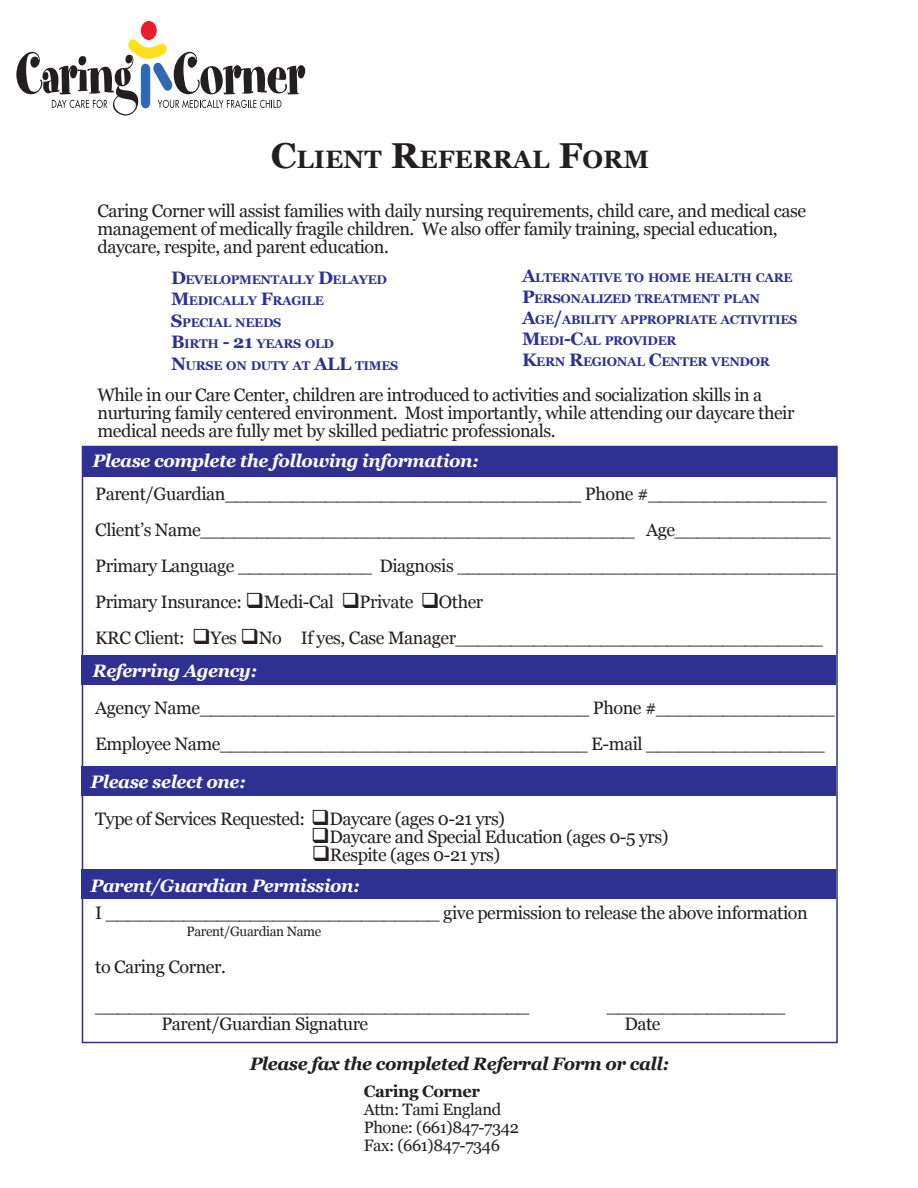
<style>
.page{position:relative;width:918px;height:1188px;background:#fff}
.page>*{position:absolute;margin:0;border:0;box-sizing:border-box;transform-origin:0 0}
.t1{font:700 25.2px "Georgia";color:#231f20}
.t2{font:18px/36px "Georgia";letter-spacing:-.025em;color:#231f20}
.t3{font:italic 700 18px "Georgia";letter-spacing:-.025em;color:#fff}
.t4{font:italic 700 18px "Georgia";letter-spacing:-.025em;color:#231f20}
.t5{font:16.5px/18px "Georgia";letter-spacing:-.025em;color:#231f20}
.t6{font:700 16.5px "Georgia";letter-spacing:-.025em;color:#231f20}
.t7{font:13.5px "Georgia";letter-spacing:-.025em;color:#231f20}
.t8{font:700 12.6px/21.6px "Georgia";letter-spacing:-.025em;color:#2e3092}
.s1{font-size:36px}
.s2{font-size:18px}
.s3{font-weight:700;font-style:italic;color:#fff}
</style>
<div class="page">
<div style="left:141px;top:22px;width:15px;height:17px;background:#ee1b2c;border-radius:50%"></div>
<div style="left:141px;top:21px;width:16px;height:19px;border:1px solid #ee1b2c;border-radius:50%"></div>
<svg style="left:16px;top:29px;width:289px;height:87px"></svg>
<div style="left:82px;top:447px;width:755px;height:30px;background:#2e3092"></div>
<div style="left:82px;top:655px;width:754px;height:29px;background:#2e3092"></div>
<div style="left:82px;top:766px;width:754px;height:30px;background:#2e3092"></div>
<div style="left:82px;top:870px;width:754px;height:29px;background:#2e3092"></div>
<h1 class="t1" style="left:271px;top:145px;width:380px"><span class="s1">C</span>LIENT <span class="s1">R</span>EFERRAL <span class="s1">F</span>ORM</h1>
<p class="t2" style="left:98px;top:202px;width:710px;line-height:18px">Caring Corner will assist families with daily nursing requirements, child care, and medical case management of medically fragile children. We also offer family training, special education, daycare, respite, and parent education.</p>
<p class="t8" style="left:522px;top:267px;width:277px;line-height:21px"><span class="s2">A</span>LTERNATIVE TO HOME HEALTH CARE<br><span class="s2">P</span>ERSONALIZED TREATMENT PLAN<br><span class="s2">A</span>GE<span class="s2">/</span>ABILITY APPROPRIATE ACTIVITIES<br><span class="s2">M</span>EDI<span class="s2">-C</span>AL PROVIDER<br><span class="s2">K</span>ERN <span class="s2">R</span>EGIONAL <span class="s2">C</span>ENTER VENDOR</p>
<p class="t2" style="left:98px;top:385px;width:698px;line-height:18px">While in our Care Center, children are introduced to activities and socialization skills in a nurturing family centered environment. Most importantly, while attending our daycare their medical needs are fully met by skilled pediatric professionals.</p>
<p class="t8" style="left:171px;top:268px;width:229px"><span class="s2">D</span>EVELOPMENTALLY <span class="s2">D</span>ELAYED<br><span class="s2">M</span>EDICALLY <span class="s2">F</span>RAGILE<br><span class="s2">S</span>PECIAL NEEDS<br><span class="s2">B</span>IRTH <span class="s2">- 21</span> YEARS OLD<br><span class="s2">N</span>URSE ON DUTY AT <span class="s2">ALL</span> TIMES</p>
<p class="t3" style="left:93px;top:450px;width:388px">Please complete the following information:</p>
<p class="t2" style="left:95px;top:475px;width:742px">Parent/Guardian________________________________ Phone #________________ Client’s Name_______________________________________ Age______________ Primary Language ____________ Diagnosis __________________________________ Primary Insurance: ❑Medi-Cal ❑Private ❑Other<br>KRC Client: ❑Yes ❑No If yes, Case Manager_________________________________</p>
<p class="t3" style="left:93px;top:660px;width:166px">Referring Agency:</p>
<p class="t2" style="left:95px;top:690px;width:741px">Agency Name___________________________________ Phone #________________<br>Employee Name_________________________________ E-mail ________________</p>
<p class="t2" style="left:91px;top:763px;width:416px;line-height:37px"><span class="s3">Please select one:<br></span>Type of Services Requested: ❑Daycare (ages 0-21 yrs)</p>
<p class="t2" style="left:311px;top:819px;width:359px">❑Daycare and Special Education (ages 0-5 yrs)</p>
<p class="t2" style="left:312px;top:837px;width:190px">❑Respite (ages 0-21 yrs)</p>
<p class="t3" style="left:91px;top:875px;width:271px">Parent/Guardian Permission:</p>
<p class="t2" style="left:95px;top:895px;width:714px">I ______________________________ give permission to release the above information</p>
<p class="t2" style="left:95px;top:947px;width:436px;line-height:39px">to Caring Corner. _______________________________________</p>
<p class="t2" style="left:607px;top:988px;width:180px">________________</p>
<p class="t2" style="left:161px;top:1006px;width:209px">Parent/Guardian Signature</p>
<p class="t2" style="left:625px;top:1006px;width:38px">Date</p>
<p class="t7" style="left:187px;top:924px;width:136px">Parent/Guardian Name</p>
<p class="t4" style="left:250px;top:1053px;width:421px">Please fax the completed Referral Form or call:</p>
<p class="t6" style="left:364px;top:1082px;width:118px">Caring Corner</p>
<p class="t5" style="left:364px;top:1100px;width:157px">Attn: Tami England<br>Phone: (661)847-7342<br>Fax: (661)847-7346</p>
</div>
